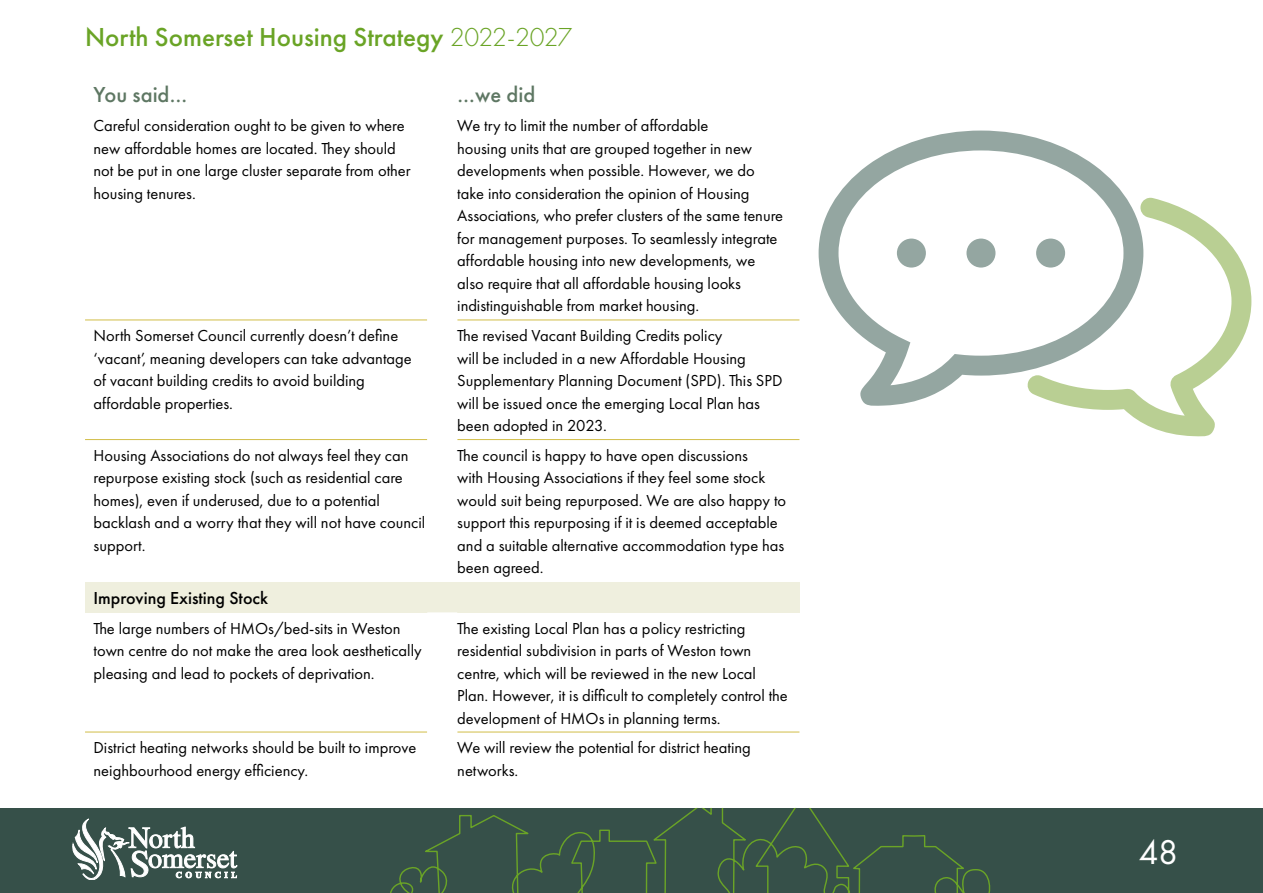
<style>
.page{position:relative;width:1263px;height:893px;background:#fff}
.page>*{position:absolute;margin:0;border:0;box-sizing:border-box;transform-origin:0 0}
.t1{font:31.5px "Futura LT";color:#fff}
.t2{font:500 27px "Futura PT";color:#6aa426}
.Heading_3__H3{font:500 22.5px "Futura PT";color:#5e7763}
.YSWD_Subhead{font:500 18px "Futura PT";color:#000}
.Text__P{font:16.5px/22.5px "Futura PT";color:#000}
.s1{font-weight:300}
</style>
<div class="page">
<svg style="left:1070px;top:197px;width:181px;height:240px"></svg>
<svg style="left:819px;top:131px;width:324px;height:275px"></svg>
<svg style="left:838px;top:150px;width:285px;height:235px"></svg>
<div style="left:1036px;top:239px;width:29px;height:29px;background:#94a6a1;border-radius:50%"></div>
<div style="left:897px;top:239px;width:29px;height:29px;background:#94a6a1;border-radius:50%"></div>
<div style="left:966px;top:239px;width:29px;height:29px;background:#94a6a1;border-radius:50%"></div>
<div style="left:85px;top:582px;width:714px;height:30px;background:#efefde"></div>
<hr style="left:85px;top:320px;width:342px;height:1px;background:#d1bd47">
<hr style="left:457px;top:320px;width:342px;height:1px;background:#d1bd47">
<hr style="left:85px;top:439px;width:342px;height:1px;background:#d1bd47">
<hr style="left:457px;top:439px;width:342px;height:1px;background:#d1bd47">
<hr style="left:85px;top:732px;width:342px;height:1px;background:#d1bd47">
<hr style="left:457px;top:732px;width:342px;height:1px;background:#d1bd47">
<div style="left:0;top:808px;width:1263px;height:85px;background:#365049"></div>
<svg style="left:390px;top:808px;width:601px;height:85px"></svg>
<svg style="left:72px;top:819px;width:165px;height:61px"></svg>
<h2 class="t2" style="left:85px;top:21px;width:489px">North Somerset Housing Strategy <span class="s1">2022-2027</span></h2>
<h3 class="Heading_3__H3" style="left:94px;top:81px;width:96px">You said…</h3>
<h3 class="Heading_3__H3" style="left:457px;top:81px;width:80px">…we did</h3>
<p class="Text__P" style="left:94px;top:115px;width:319px">Careful consideration ought to be given to where new affordable homes are located. They should not be put in one large cluster separate from other housing tenures.</p>
<p class="Text__P" style="left:457px;top:115px;width:327px">We try to limit the number of affordable<br>housing units that are grouped together in new developments when possible. However, we do take into consideration the opinion of Housing Associations, who prefer clusters of the same tenure for management purposes. To seamlessly integrate affordable housing into new developments, we also require that all affordable housing looks indistinguishable from market housing.</p>
<p class="Text__P" style="left:94px;top:324px;width:320px">North Somerset Council currently doesn’t define ‘vacant’, meaning developers can take advantage of vacant building credits to avoid building affordable properties.</p>
<p class="Text__P" style="left:457px;top:324px;width:327px">The revised Vacant Building Credits policy<br>will be included in a new Affordable Housing Supplementary Planning Document (SPD). This SPD will be issued once the emerging Local Plan has been adopted in 2023.</p>
<p class="Text__P" style="left:94px;top:444px;width:333px">Housing Associations do not always feel they can repurpose existing stock (such as residential care homes), even if underused, due to a potential backlash and a worry that they will not have council support.</p>
<p class="Text__P" style="left:457px;top:444px;width:330px">The council is happy to have open discussions<br>with Housing Associations if they feel some stock would suit being repurposed. We are also happy to support this repurposing if it is deemed acceptable and a suitable alternative accommodation type has been agreed.</p>
<p class="YSWD_Subhead" style="left:94px;top:587px;width:176px">Improving Existing Stock</p>
<p class="Text__P" style="left:94px;top:617px;width:330px">The large numbers of HMOs/bed-sits in Weston town centre do not make the area look aesthetically pleasing and lead to pockets of deprivation.</p>
<p class="Text__P" style="left:457px;top:617px;width:332px">The existing Local Plan has a policy restricting residential subdivision in parts of Weston town centre, which will be reviewed in the new Local Plan. However, it is difficult to completely control the development of HMOs in planning terms.</p>
<p class="Text__P" style="left:94px;top:736px;width:324px">District heating networks should be built to improve neighbourhood energy efficiency.</p>
<p class="Text__P" style="left:457px;top:736px;width:295px">We will review the potential for district heating networks.</p>
<h1 class="t1" style="left:1139px;top:832px;width:40px">48</h1>
</div>
